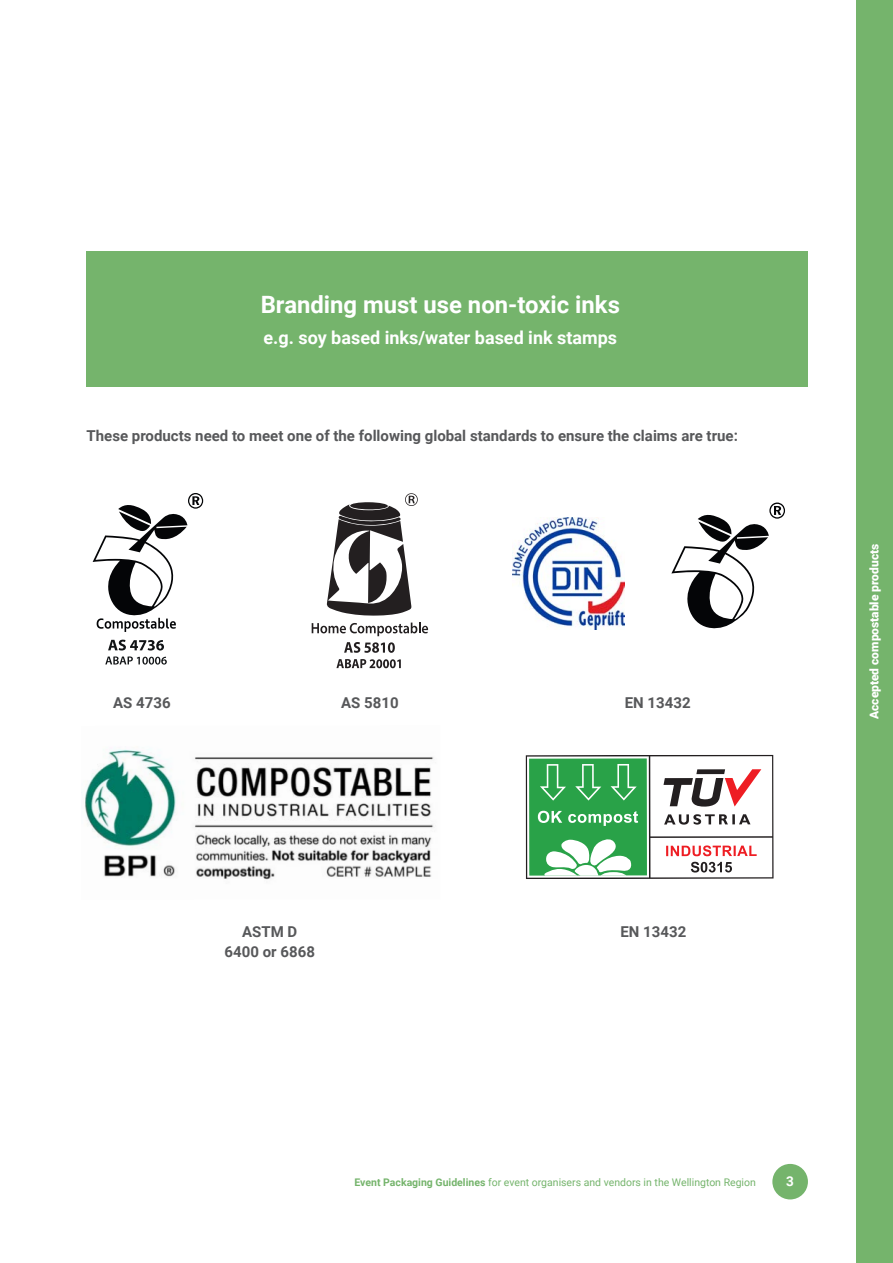
<style>
.page{position:relative;width:893px;height:1263px;background:#fff}
.page>*{position:absolute;margin:0;border:0;box-sizing:border-box;transform-origin:0 0}
.t1{font:700 23.85px "Roboto";color:#fff}
.t2{font:700 18px "Roboto";color:#fff}
.t3{font:700 15px/19.5px "Roboto";color:#57585a;text-align:center}
.t4{font:700 13.5px "Roboto";color:#fff}
.t5{font:900 12px "Roboto";color:#fff}
.t6{font:10.5px "Roboto";color:#75b46c}
.s1{font-weight:700}
</style>
<div class="page">
<div style="left:86px;top:252px;width:721px;height:135px;background:#75b46c"></div>
<div style="left:856px;top:0;width:37px;height:1263px;background:#75b46c"></div>
<svg style="left:93px;top:493px;width:110px;height:139px"></svg>
<svg style="left:108px;top:640px;width:56px;height:10px"></svg>
<svg style="left:105px;top:656px;width:62px;height:9px"></svg>
<svg style="left:671px;top:502px;width:114px;height:127px"></svg>
<img style="left:513px;top:517px;width:112px;height:113px">
<svg style="left:312px;top:622px;width:116px;height:14px"></svg>
<svg style="left:344px;top:642px;width:51px;height:11px"></svg>
<svg style="left:336px;top:659px;width:65px;height:9px"></svg>
<svg style="left:327px;top:493px;width:91px;height:123px"></svg>
<svg style="left:526px;top:755px;width:248px;height:124px"></svg>
<img style="left:81px;top:749px;width:353px;height:131px">
<div style="left:772px;top:1164px;width:36px;height:35px;background:#75b46c;border-radius:50%"></div>
<h3 class="t1" style="left:261px;top:287px;width:361px">Branding must use non-toxic inks</h3>
<h3 class="t2" style="left:264px;top:325px;width:355px">e.g. soy based inks/water based ink stamps</h3>
<h3 class="t3" style="left:87px;top:426px;width:653px">These products need to meet one of the following global standards to ensure the claims are true:</h3>
<h3 class="t3" style="left:113px;top:692px;width:59px">AS 4736</h3>
<h3 class="t3" style="left:341px;top:692px;width:59px">AS 5810</h3>
<h3 class="t3" style="left:625px;top:692px;width:67px">EN 13432</h3>
<h3 class="t3" style="left:225px;top:922px;width:92px">ASTM D<br>6400 or 6868</h3>
<h3 class="t3" style="left:620px;top:921px;width:67px">EN 13432</h3>
<p class="t5" style="left:866px;top:719px;width:177px;rotate:-90deg">Accepted compostable products</p>
<p class="t6" style="left:354px;top:1175px;width:403px"><span class="s1">Event Packaging Guidelines</span> for event organisers and vendors in the Wellington Region</p>
<p class="t4" style="left:786px;top:1172px;width:9px">3</p>
</div>
